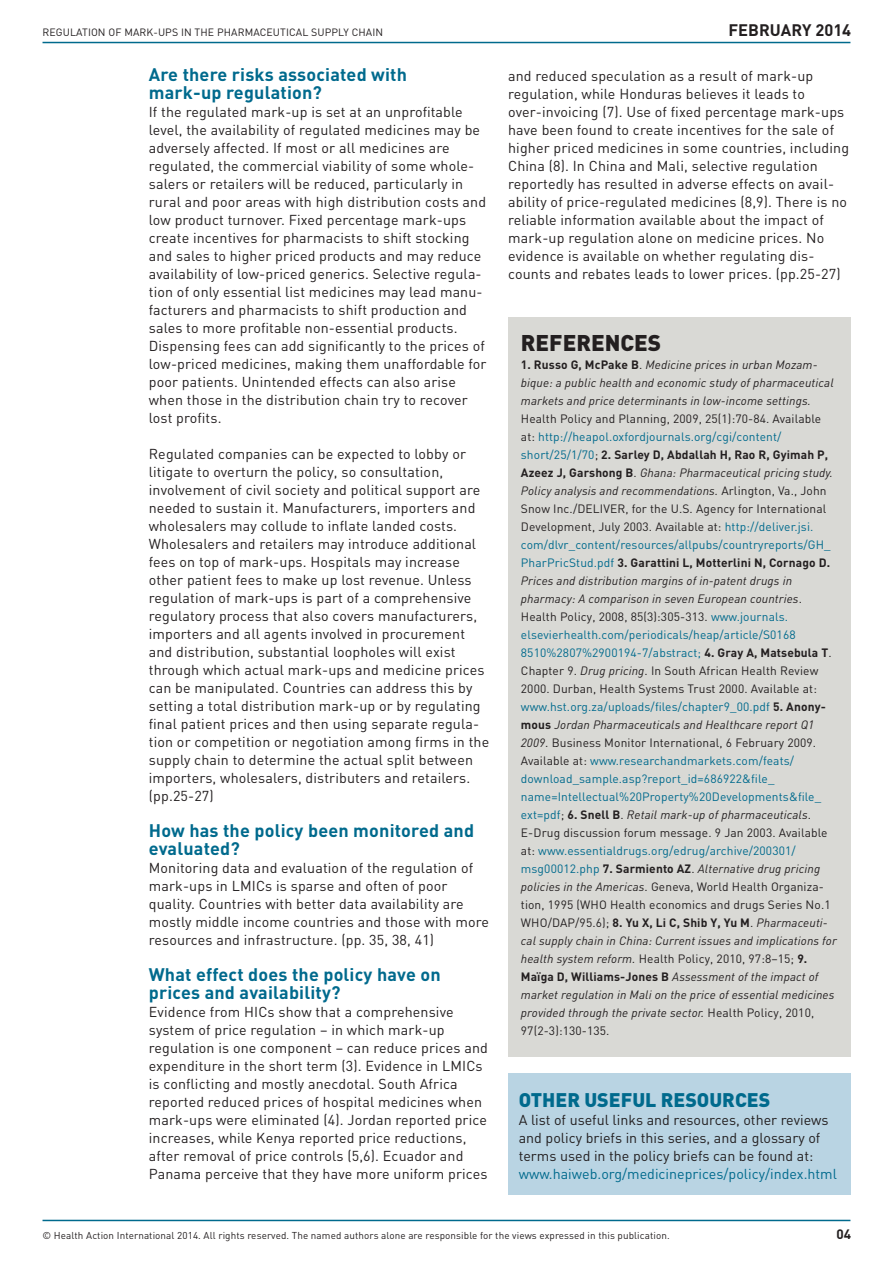
<style>
.page{position:relative;width:893px;height:1263px;background:#fff}
.page>*{position:absolute;margin:0;border:0;box-sizing:border-box;transform-origin:0 0}
.t1{font:900 22.5px "DIN";color:#231f20}
.t2{font:900 19.5px "DIN";color:#006a8d}
.t3{font:700 18px/18px "DIN";letter-spacing:.01em;color:#006a8d}
.t4{font:700 16.5px "DIN";color:#231f20}
.t5{font:14.25px/18px "DIN";letter-spacing:.01em;color:#231f20}
.t6{font:14.25px "DIN";color:#006a8d}
.t7{font:700 13.5px "DIN";color:#231f20}
.t8{font:12px/18px "DIN";letter-spacing:.01em;color:#231f20}
.t9{font:italic 12px/18px "DIN";letter-spacing:.01em;color:#231f20}
.t10{font:10.5px "DIN";letter-spacing:.01em;color:#231f20}
.t11{font:9.9px "DIN";letter-spacing:.01em;color:#231f20}
.s1{font-weight:700;font-style:normal}
.s2{font-style:normal}
.s3{color:#006a8d}
.s4{font-weight:700}
.s5{font-style:italic}
</style>
<div class="page">
<hr style="left:43px;top:1220px;width:807px;height:1px;background:#006a8d">
<hr style="left:43px;top:42px;width:807px;height:1px;background:#006a8d">
<div style="left:508px;top:317px;width:342px;height:740px;background:#d9d9d5"></div>
<div style="left:508px;top:1074px;width:342px;height:121px;background:#b9d4e3"></div>
<p class="t10" style="left:43px;top:28px;width:342px">REGULATION OF MARK-UPS IN THE PHARMACEUTICAL SUPPLY CHAIN</p>
<p class="t4" style="left:728px;top:23px;width:124px">febRuaRy 2014</p>
<p class="t3" style="left:149px;top:66px;width:260px">are there risks associated with mark-up regulation?</p>
<p class="t5" style="left:149px;top:104px;width:339px">If the regulated mark-up is set at an unprofitable level, the availability of regulated medicines may be adversely affected. If most or all medicines are regulated, the commercial viability of some whole&shy;salers or retailers will be reduced, particularly in rural and poor areas with high distribution costs and low product turnover. Fixed percentage mark-ups create incentives for pharmacists to shift stocking and sales to higher priced products and may reduce availability of low-priced generics. Selective regula&shy;tion of only essential list medicines may lead manu&shy;facturers and pharmacists to shift production and sales to more profitable non-essential products.<br>Dispensing fees can add significantly to the prices of low-priced medicines, making them unaffordable for poor patients. Unintended effects can also arise when those in the distribution chain try to recover lost profits.</p>
<p class="t5" style="left:149px;top:446px;width:342px">Regulated companies can be expected to lobby or litigate to overturn the policy, so consultation, involvement of civil society and political support are needed to sustain it. Manufacturers, importers and wholesalers may collude to inflate landed costs.<br>Wholesalers and retailers may introduce additional fees on top of mark-ups. Hospitals may increase other patient fees to make up lost revenue. Unless regulation of mark-ups is part of a comprehensive regulatory process that also covers manufacturers, importers and all agents involved in procurement and distribution, substantial loopholes will exist through which actual mark-ups and medicine prices can be manipulated. Countries can address this by setting a total distribution mark-up or by regulating final patient prices and then using separate regula&shy;tion or competition or negotiation among firms in the supply chain to determine the actual split between importers, wholesalers, distributers and retailers. (pp.25-27)</p>
<p class="t3" style="left:149px;top:822px;width:327px">how has the policy been monitored and evaluated?</p>
<p class="t5" style="left:149px;top:860px;width:342px">Monitoring data and evaluation of the regulation of mark-ups in LMICs is sparse and often of poor quality. Countries with better data availability are mostly middle income countries and those with more resources and infrastructure. (pp. 35, 38, 41)</p>
<p class="t3" style="left:149px;top:966px;width:293px">What effect does the policy have on prices and availability?</p>
<p class="t5" style="left:149px;top:1004px;width:341px">Evidence from HICs show that a comprehensive system of price regulation – in which mark-up regulation is one component – can reduce prices and expenditure in the short term (3). Evidence in LMICs is conflicting and mostly anecdotal. South Africa reported reduced prices of hospital medicines when mark-ups were eliminated (4). Jordan reported price increases, while Kenya reported price reductions, after removal of price controls (5,6). Ecuador and Panama perceive that they have more uniform prices</p>
<p class="t5" style="left:508px;top:68px;width:342px">and reduced speculation as a result of mark-up regulation, while Honduras believes it leads to over-invoicing (7). Use of fixed percentage mark-ups have been found to create incentives for the sale of higher priced medicines in some countries, including China (8). In China and Mali, selective regulation reportedly has resulted in adverse effects on avail&shy;ability of price-regulated medicines (8,9). There is no reliable information available about the impact of mark-up regulation alone on medicine prices. No evidence is available on whether regulating dis&shy;counts and rebates leads to lower prices. (pp.25-27)</p>
<h1 class="t1" style="left:521px;top:330px;width:142px">REFERENCES</h1>
<p class="t9" style="left:521px;top:357px;width:314px"><span class="s1">1. Russo g, mcpake b</span><span class="s2">.</span> Medicine prices in urban Mozam&shy;bique: a public health and economic study of pharmaceutical markets and price determinants in low-income settings.</p>
<p class="t8" style="left:521px;top:411px;width:317px">Health Policy and Planning, 2009, 25(1):70-84. Available at: <span class="s3">http://heapol.oxfordjournals.org/cgi/content/ short/25/1/70</span>; <span class="s4">2. sarley D, abdallah h, Rao R, gyimah p, azeez J, garshong b</span>. <span class="s5">Ghana: Pharmaceutical pricing study.<br>Policy analysis and recommendations.</span> Arlington, Va., John Snow Inc./DELIVER, for the U.S. Agency for International Development, July 2003. Available at: <span class="s3">http://deliver.jsi. com/dlvr_content/resources/allpubs/countryreports/GH_ PharPricStud.pdf</span> <span class="s4">3. garattini l, motterlini n, cornago D.<br></span><span class="s5">Prices and distribution margins of in-patent drugs in pharmacy: A comparison in seven European countries</span>.<br>Health Policy, 2008, 85(3):305-313. <span class="s3">www.journals. elsevierhealth.com/periodicals/heap/article/S0168<br>8510%2807%2900194-7/abstract;</span> <span class="s4">4. gray a, matsebula t</span>.<br>Chapter 9. <span class="s5">Drug pricing</span>. In South African Health Review 2000. Durban, Health Systems Trust 2000. Available at: <span class="s3">www.hst.org.za/uploads/files/chapter9_00.pdf</span> <span class="s4">5. anony&shy;mous</span> <span class="s5">Jordan Pharmaceuticals and Healthcare report Q1<br>2009</span>. Business Monitor International, 6 February 2009.<br>Available at: <span class="s3">www.researchandmarkets.com/feats/ download_sample.asp?report_id=686922&amp;file_ name=Intellectual%20Property%20Developments&amp;file_ ext=pdf</span>; <span class="s4">6. snell b</span>. <span class="s5">Retail mark-up of pharmaceuticals</span>.<br>E-Drug discussion forum message. 9 Jan 2003. Available at: <span class="s3">www.essentialdrugs.org/edrug/archive/200301/ msg00012.php</span> <span class="s4">7. sarmiento aZ</span>. <span class="s5">Alternative drug pricing policies in the Americas</span>. Geneva, World Health Organiza&shy;tion, 1995 (WHO Health economics and drugs Series No.1<br>WHO/DAP/95.6); <span class="s4">8. yu X, li c, shib y, yu m</span>. <span class="s5">Pharmaceuti&shy;cal supply chain in China: Current issues and implications for health system reform.</span> Health Policy, 2010, 97:8–15; <span class="s4">9. maïga D, Williams-Jones b</span> <span class="s5">Assessment of the impact of market regulation in Mali on the price of essential medicines provided through the private sector.</span> Health Policy, 2010, 97(2-3):130-135.</p>
<h2 class="t2" style="left:519px;top:1089px;width:253px">OTHER USEFUL RESOURCES</h2>
<p class="t5" style="left:519px;top:1112px;width:311px">A list of useful links and resources, other reviews and policy briefs in this series, and a glossary of terms used in the policy briefs can be found at:</p>
<p class="t6" style="left:519px;top:1168px;width:320px">www.haiweb.org/medicineprices/policy/index.html</p>
<p class="t11" style="left:43px;top:1231px;width:629px">© Health Action International 2014. All rights reserved. The named authors alone are responsible for the views expressed in this publication.</p>
<p class="t7" style="left:837px;top:1228px;width:16px">04</p>
</div>
